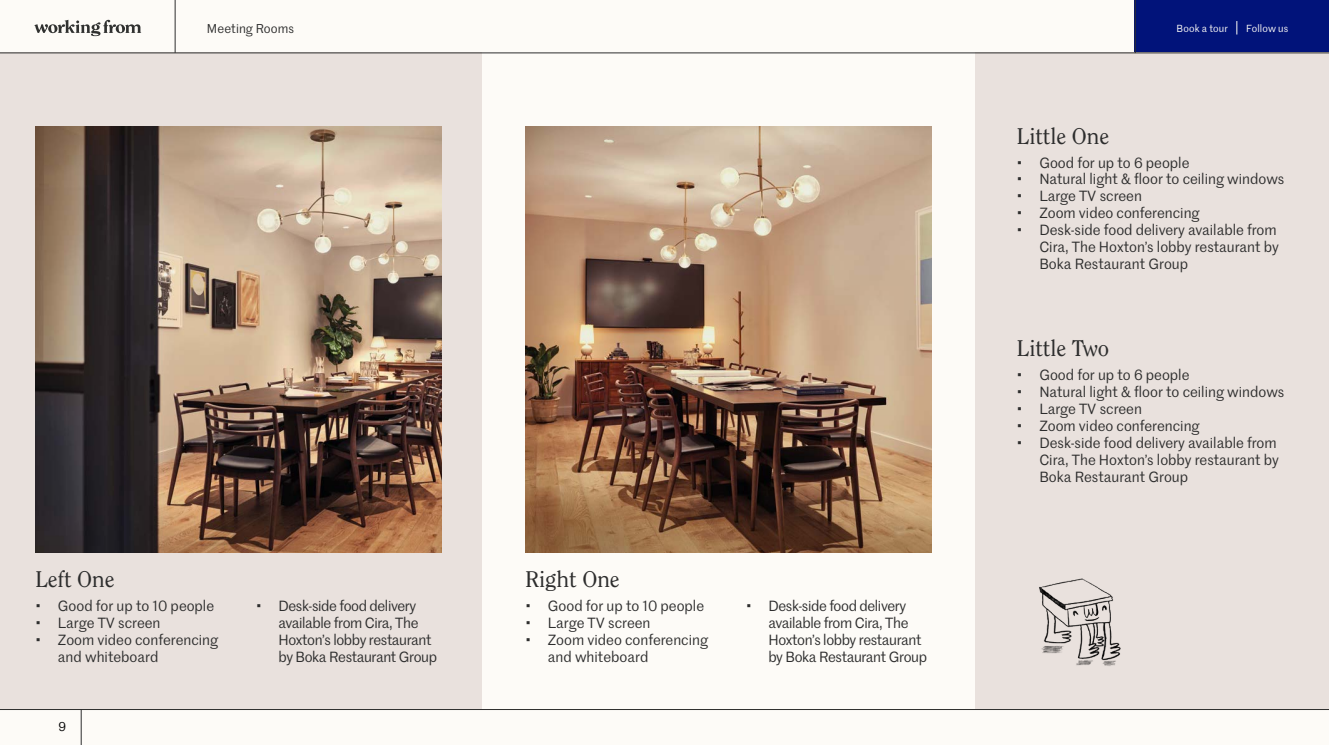
<style>
.page{position:relative;width:1329px;height:745px;background:#fff}
.page>*{position:absolute;margin:0;border:0;box-sizing:border-box;transform-origin:0 0}
.t1{font:22.5px "Clearface ITC Pro";color:#2d2d2d}
.t2{font:14.38px/16.9px "Marr Sans";color:#2d2d2d}
.t3{font:14.38px/16.9px "Marr Sans";letter-spacing:-.025em;color:#2d2d2d}
.t4{font:12.5px "Marr Sans";letter-spacing:.005em;color:#2d2d2d}
.t5{font:12.5px "Marr Sans";color:#000}
.t6{font:10px "Marr Sans";letter-spacing:.015em;color:#fdfbf7}
</style>
<div class="page">
<div style="left:0;top:0;width:1329px;height:744px;background:#fdfbf7"></div>
<div style="left:1135px;top:0;width:194px;height:53px;background:#01137a"></div>
<div style="left:0;top:53px;width:1329px;height:655px;background:#e9e1dd"></div>
<div style="left:482px;top:0;width:492px;height:744px;background:#fdfbf7"></div>
<img style="left:35px;top:127px;width:406px;height:425px">
<img style="left:525px;top:127px;width:406px;height:425px">
<img style="left:1039px;top:578px;width:82px;height:88px">
<hr style="left:0;top:53px;width:1329px;height:1px;background:#2d2d2d">
<hr style="left:0;top:708px;width:1329px;height:1px;background:#2d2d2d">
<hr style="left:175px;top:0;width:1px;height:53px;background:#2d2d2d">
<hr style="left:81px;top:708px;width:1px;height:36px;background:#2d2d2d">
<hr style="left:1135px;top:0;width:1px;height:53px;background:#2d2d2d">
<svg style="left:1236px;top:21px;width:1px;height:13px"></svg>
<svg style="left:34px;top:20px;width:107px;height:16px"></svg>
<p class="t4" style="left:207px;top:19px;width:89px">Meeting Rooms</p>
<p class="t6" style="left:1176px;top:21px;width:53px">Book a tour</p>
<p class="t6" style="left:1246px;top:21px;width:44px">Follow us</p>
<h1 class="t1" style="left:1017px;top:122px;width:94px">Little One</h1>
<p class="t2" style="left:1017px;top:153px;width:174px">• Good for up to 6 people</p>
<p class="t2" style="left:1017px;top:170px;width:269px">• Natural light &amp; floor to ceiling windows</p>
<p class="t2" style="left:1017px;top:187px;width:127px">• Large TV screen</p>
<p class="t2" style="left:1017px;top:204px;width:184px">• Zoom video conferencing</p>
<p class="t2" style="left:1039px;top:221px;width:241px;text-indent:-22px">• Desk-side food delivery available from<br>Cira, The Hoxton’s lobby restaurant by<br>Boka Restaurant Group</p>
<h1 class="t1" style="left:1017px;top:334px;width:94px">Little Two</h1>
<p class="t2" style="left:1017px;top:366px;width:174px">• Good for up to 6 people</p>
<p class="t2" style="left:1017px;top:383px;width:269px">• Natural light &amp; floor to ceiling windows</p>
<p class="t2" style="left:1017px;top:400px;width:127px">• Large TV screen</p>
<p class="t2" style="left:1017px;top:416px;width:184px">• Zoom video conferencing</p>
<p class="t2" style="left:1039px;top:433px;width:241px;text-indent:-22px">• Desk-side food delivery available from<br>Cira, The Hoxton’s lobby restaurant by<br>Boka Restaurant Group</p>
<h1 class="t1" style="left:35px;top:565px;width:81px">Left One</h1>
<p class="t2" style="left:35px;top:597px;width:180px">• Good for up to 10 people</p>
<p class="t2" style="left:35px;top:613px;width:127px">• Large TV screen</p>
<p class="t2" style="left:58px;top:630px;width:162px;text-indent:-22px">• Zoom video conferencing and whiteboard</p>
<p class="t3" style="left:278px;top:597px;width:160px;text-indent:-22px">• Desk-side food delivery available from Cira, The<br>Hoxton’s lobby restaurant by Boka Restaurant Group</p>
<h1 class="t1" style="left:525px;top:565px;width:96px">Right One</h1>
<p class="t2" style="left:525px;top:597px;width:180px">• Good for up to 10 people</p>
<p class="t2" style="left:525px;top:613px;width:127px">• Large TV screen</p>
<p class="t2" style="left:548px;top:630px;width:162px;text-indent:-22px">• Zoom video conferencing and whiteboard</p>
<p class="t3" style="left:768px;top:597px;width:160px;text-indent:-22px">• Desk-side food delivery available from Cira, The<br>Hoxton’s lobby restaurant by Boka Restaurant Group</p>
<p class="t5" style="left:58px;top:717px;width:9px">9</p>
</div>
